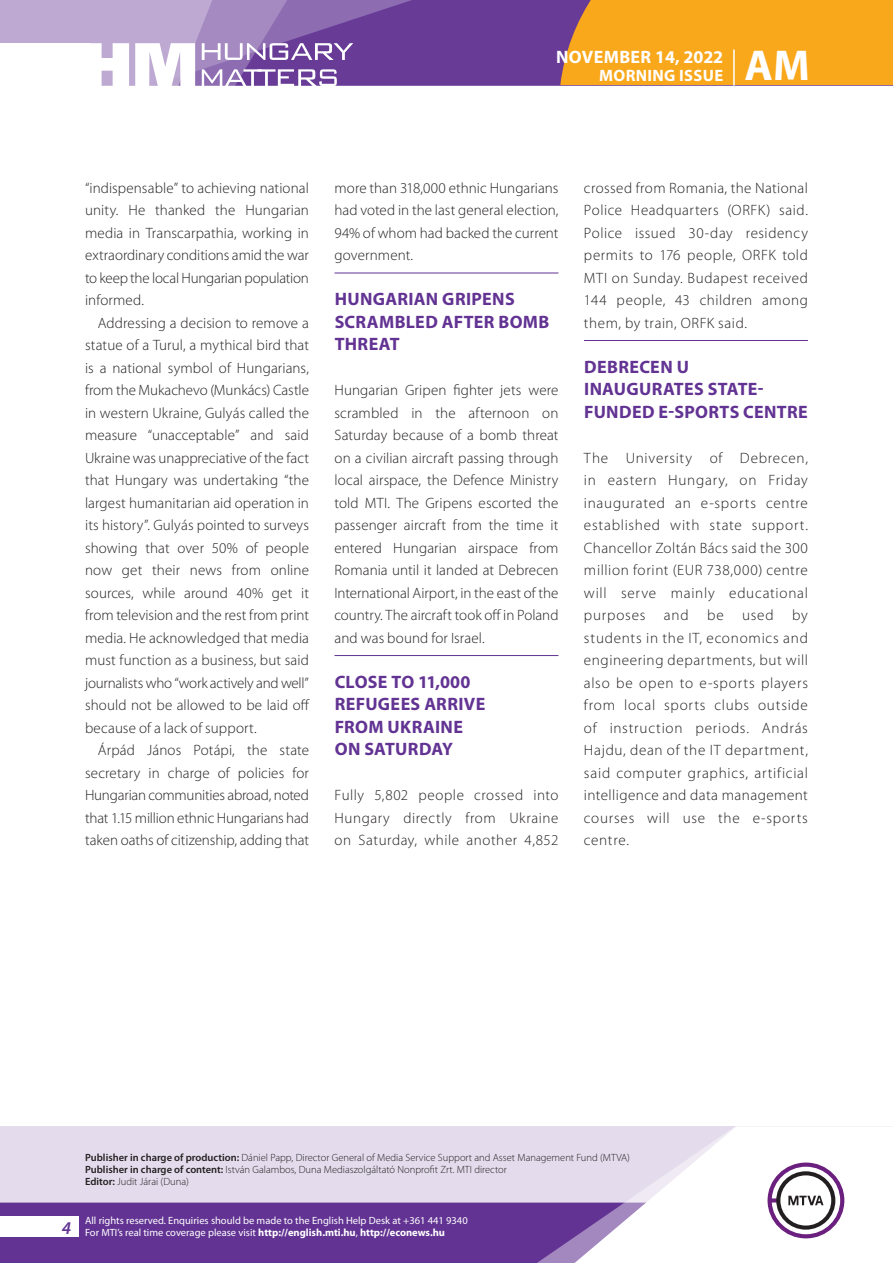
<style>
.page{position:relative;width:893px;height:1263px;background:#fff}
.page>*{position:absolute;margin:0;border:0;box-sizing:border-box;transform-origin:0 0}
.t1{font:700 43.35px "Myriad Pro";color:#fff}
._01_cimsor{font:700 18px/22.5px "Myriad Pro";letter-spacing:.015em;color:#623393}
.t2{font:700 18px "Myriad Pro";letter-spacing:.02em;color:#fff}
.t3{font:700 16.5px "Myriad Pro";letter-spacing:.02em;color:#fff}
._03_kenyer_szöveg-1{font:300 15px/22.5px "Myriad Pro";letter-spacing:.03em;color:#231f20;text-align:justify}
._03_kenyer_szöveg-2{font:300 15px/22.5px "Myriad Pro";letter-spacing:.005em;color:#231f20;text-align:justify}
.t4{font:300 10.5px "Myriad Pro";color:#231f20}
.t5{font:10.5px/12px "Myriad Pro";color:#fff}
.s1{font-weight:600}
.s2{font-weight:700}
</style>
<div class="page">
<div style="left:0;top:1126px;width:893px;height:137px;background:#e4dcec"></div>
<div style="left:0;top:1202px;width:506px;height:61px;background:#623393"></div>
<div style="left:506px;top:1202px;width:43px;height:61px;background:#623393"></div>
<svg style="left:549px;top:1126px;width:344px;height:137px;fill:#fff"></svg>
<svg style="left:767px;top:1162px;width:77px;height:76px"></svg>
<div style="left:0;top:1216px;width:79px;height:20px;background:#fff"></div>
<div style="left:0;top:0;width:893px;height:85px;background:#683b97"></div>
<div style="left:560px;top:0;width:333px;height:85px;background:#f9a71b"></div>
<hr style="left:733px;top:49px;width:2px;height:37px;background:#fff">
<svg style="left:0;top:0;width:479px;height:86px"></svg>
<hr style="left:334px;top:273px;width:224px;height:1px;background:#623393">
<hr style="left:334px;top:655px;width:224px;height:1px;background:#623393">
<hr style="left:584px;top:340px;width:224px;height:1px;background:#623393">
<p class="t2" style="left:556px;top:45px;width:169px">NOVEMBER 14, 2022</p>
<p class="t3" style="left:599px;top:65px;width:125px">MORNING ISSUE</p>
<h1 class="t1" style="left:745px;top:37px;width:67px">AM</h1>
<p class="_03_kenyer_szöveg-1" style="left:85px;top:176px;width:225px">“indispensable” to achieving national unity. He thanked the Hungarian media in Transcarpathia, working in extraordinary conditions amid the war to keep the local Hungarian population informed.</p>
<p class="_03_kenyer_szöveg-2" style="left:85px;top:311px;width:226px;text-indent:13px">Addressing a decision to remove a statue of a Turul, a mythical bird that is a national symbol of Hungarians, from the Mukachevo (Munkács) Castle in western Ukraine, Gulyás called the measure “unacceptable” and said Ukraine was unappreciative of the fact that Hungary was undertaking “the largest humanitarian aid operation in its history”. Gulyás pointed to surveys showing that over 50% of people now get their news from online sources, while around 40% get it from television and the rest from print media. He acknowledged that media must function as a business, but said journalists who “work actively and well” should not be allowed to be laid off because of a lack of support.</p>
<p class="_03_kenyer_szöveg-2" style="left:85px;top:739px;width:225px;text-indent:13px">Árpád János Potápi, the state secretary in charge of policies for Hungarian communities abroad, noted that 1.15 million ethnic Hungarians had taken oaths of citizenship, adding that</p>
<p class="_03_kenyer_szöveg-2" style="left:334px;top:176px;width:225px">more than 318,000 ethnic Hungarians had voted in the last general election, 94% of whom had backed the current government.</p>
<p class="_01_cimsor" style="left:335px;top:287px;width:216px">HUNGARIAN GRIPENS<br>SCRAMBLED AFTER BOMB<br>THREAT</p>
<p class="_03_kenyer_szöveg-1" style="left:334px;top:379px;width:225px">Hungarian Gripen fighter jets were scrambled in the afternoon on Saturday because of a bomb threat on a civilian aircraft passing through local airspace, the Defence Ministry told MTI. The Gripens escorted the passenger aircraft from the time it entered Hungarian airspace from Romania until it landed at Debrecen International Airport, in the east of the country. The aircraft took off in Poland and was bound for Israel.</p>
<p class="_01_cimsor" style="left:335px;top:670px;width:152px">CLOSE TO 11,000<br>REFUGEES ARRIVE<br>FROM UKRAINE<br>ON SATURDAY</p>
<p class="_03_kenyer_szöveg-1" style="left:334px;top:784px;width:225px">Fully 5,802 people crossed into Hungary directly from Ukraine on Saturday, while another 4,852</p>
<p class="_03_kenyer_szöveg-1" style="left:584px;top:176px;width:225px">crossed from Romania, the National Police Headquarters (ORFK) said.<br>Police issued 30-day residency permits to 176 people, ORFK told MTI on Sunday. Budapest received 144 people, 43 children among them, by train, ORFK said.</p>
<p class="_01_cimsor" style="left:584px;top:355px;width:225px">DEBRECEN U<br>INAUGURATES STATE-<br>FUNDED E-SPORTS CENTRE</p>
<p class="_03_kenyer_szöveg-1" style="left:584px;top:446px;width:225px">The University of Debrecen, in eastern Hungary, on Friday inaugurated an e-sports centre established with state support.<br>Chancellor Zoltán Bács said the 300 million forint (EUR 738,000) centre will serve mainly educational purposes and be used by students in the IT, economics and engineering departments, but will also be open to e-sports players from local sports clubs outside of instruction periods. András Hajdu, dean of the IT department, said computer graphics, artificial intelligence and data management courses will use the e-sports centre.</p>
<p class="t4" style="left:85px;top:1151px;width:546px"><span class="s1">Publisher in charge of production:</span> Dániel Papp, Director General of Media Service Support and Asset Management Fund (MTVA)</p>
<p class="t4" style="left:85px;top:1163px;width:423px"><span class="s1">Publisher in charge of content:</span> István Galambos, Duna Mediaszolgáltató Nonprofit Zrt. MTI director</p>
<p class="t4" style="left:85px;top:1175px;width:105px"><span class="s1">Editor:</span> Judit Járai (Duna)</p>
<p class="t5" style="left:62px;top:1214px;width:407px;text-indent:23px">All rights reserved. Enquiries should be made to the English Help Desk at +361 441 9340<br><sup>4</sup> For MTI’s real time coverage please visit <span class="s2">http://english.mti.hu</span>, <span class="s2">http://econews.hu</span></p>
</div>
